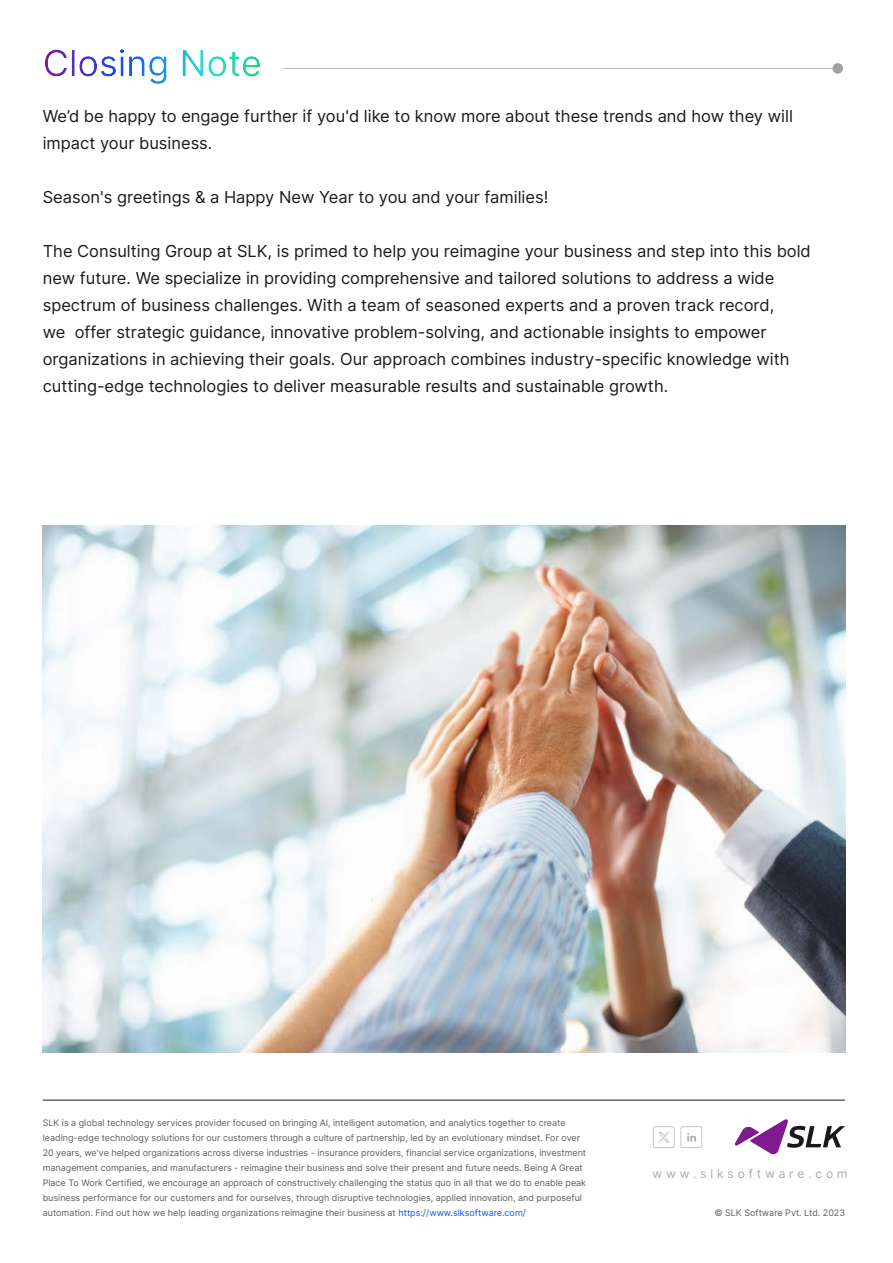
<style>
.page{position:relative;width:893px;height:1263px;background:#fff}
.page>*{position:absolute;margin:0;border:0;box-sizing:border-box;transform-origin:0 0}
.t1{font:16.5px/27px "Inter";color:#1a1a1a}
.t2{font:12px "Inter";letter-spacing:.32em;color:#aaa}
.t3{font:9px/15px "Inter";color:#5d5d5d}
.s1{color:#1056f1}
</style>
<div class="page">
<svg style="left:735px;top:1119px;width:110px;height:36px"></svg>
<hr style="left:43px;top:1100px;width:802px;height:1px;background:#1a1a1a">
<svg style="left:653px;top:1126px;width:21px;height:22px"></svg>
<svg style="left:680px;top:1126px;width:22px;height:22px"></svg>
<svg style="left:45px;top:49px;width:215px;height:27px"></svg>
<hr style="left:283px;top:68px;width:555px;height:1px;background:#b7b7b7">
<div style="left:832px;top:63px;width:11px;height:11px;background:#a1a0a0;border-radius:50%"></div>
<img style="left:43px;top:525px;width:802px;height:527px">
<h1 class="t1" style="left:43px;top:103px;width:752px">We’d be happy to engage further if you'd like to know more about these trends and how they will impact your business.</h1>
<h1 class="t1" style="left:43px;top:184px;width:507px">Season's greetings &amp; a Happy New Year to you and your families!</h1>
<p class="t1" style="left:43px;top:238px;width:770px">The Consulting Group at SLK, is primed to help you reimagine your business and step into this bold new future. We specialize in providing comprehensive and tailored solutions to address a wide spectrum of business challenges. With a team of seasoned experts and a proven track record,<br>we offer strategic guidance, innovative problem-solving, and actionable insights to empower organizations in achieving their goals. Our approach combines industry-specific knowledge with cutting-edge technologies to deliver measurable results and sustainable growth.</p>
<p class="t3" style="left:43px;top:1115px;width:545px">SLK is a global technology services provider focused on bringing AI, intelligent automation, and analytics together to create leading-edge technology solutions for our customers through a culture of partnership, led by an evolutionary mindset. For over 20 years, we've helped organizations across diverse industries - insurance providers, financial service organizations, investment management companies, and manufacturers - reimagine their business and solve their present and future needs. Being A Great Place To Work Certified, we encourage an approach of constructively challenging the status quo in all that we do to enable peak business performance for our customers and for ourselves, through disruptive technologies, applied innovation, and purposeful automation. Find out how we help leading organizations reimagine their business at <span class="s1">https://www.slksoftware.com/</span></p>
<h2 class="t2" style="left:652px;top:1166px;width:197px">www.slksoftware.com</h2>
<p class="t3" style="left:714px;top:1205px;width:132px">© SLK Software Pvt. Ltd. 2023</p>
</div>
